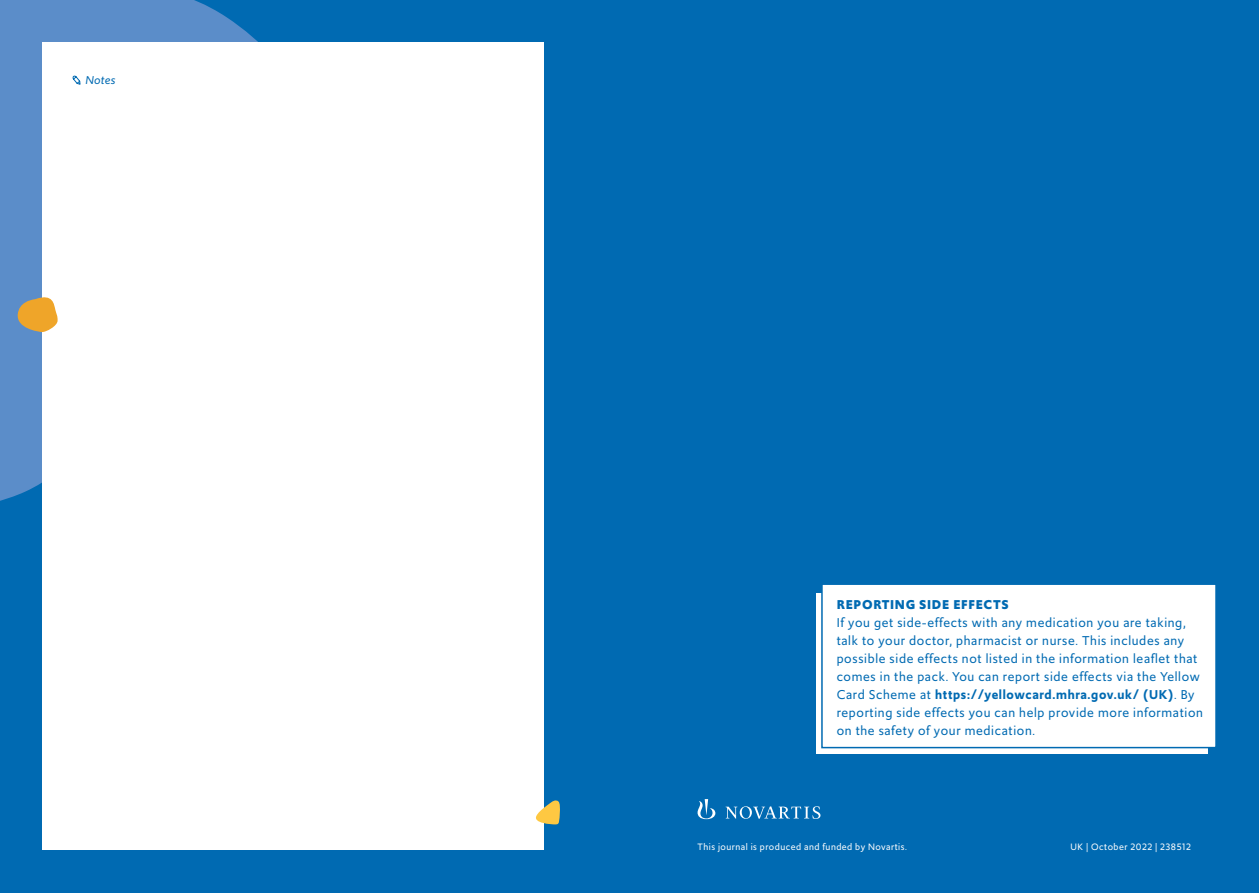
<style>
.page{position:relative;width:1259px;height:893px;background:#fff}
.page>*{position:absolute;margin:0;border:0;box-sizing:border-box;transform-origin:0 0}
.t1{font:13.5px/18px "Upgrade";letter-spacing:.05em;color:#006ab2}
.t2{font:700 13.5px "Upgrade";letter-spacing:.05em;color:#006ab2}
.t3{font:italic 12px "Upgrade";letter-spacing:.02em;color:#006ab2}
.t4{font:9.75px "Upgrade";letter-spacing:.05em;color:#fff}
.s1{font-weight:600}
</style>
<div class="page">
<div style="left:0;top:0;width:629px;height:893px;background:#006ab2"></div>
<svg style="left:0;top:0;width:313px;height:515px;background:#528ac7"></svg>
<div style="left:43px;top:43px;width:501px;height:807px;background:#fff"></div>
<svg style="left:72px;top:75px;width:9px;height:10px"></svg>
<svg style="left:16px;top:293px;width:42px;height:39px;background:#cfaa67"></svg>
<svg style="left:536px;top:800px;width:24px;height:24px"></svg>
<div style="left:629px;top:0;width:630px;height:893px;background:#006ab2"></div>
<svg style="left:697px;top:799px;width:123px;height:20px"></svg>
<div style="left:816px;top:593px;width:392px;height:160px;background:linear-gradient(to right,#fff,#fff)"></div>
<div style="left:821px;top:583px;width:395px;height:165px;background:#fff;border:2px solid #006ab2"></div>
<p class="t3" style="left:85px;top:72px;width:31px">Notes</p>
<p class="t2" style="left:836px;top:595px;width:174px">REPORTING SIDE EFFECTS</p>
<p class="t1" style="left:836px;top:613px;width:368px">If you get side-effects with any medication you are taking, talk to your doctor, pharmacist or nurse. This includes any possible side effects not listed in the information leaflet that comes in the pack. You can report side effects via the Yellow Card Scheme at <span class="s1">https://yellowcard.mhra.gov.uk/ (UK)</span>. By reporting side effects you can help provide more information on the safety of your medication.</p>
<p class="t4" style="left:697px;top:841px;width:211px">This journal is produced and funded by Novartis.</p>
<p class="t4" style="left:1070px;top:841px;width:122px">UK | October 2022 | 238512</p>
</div>
